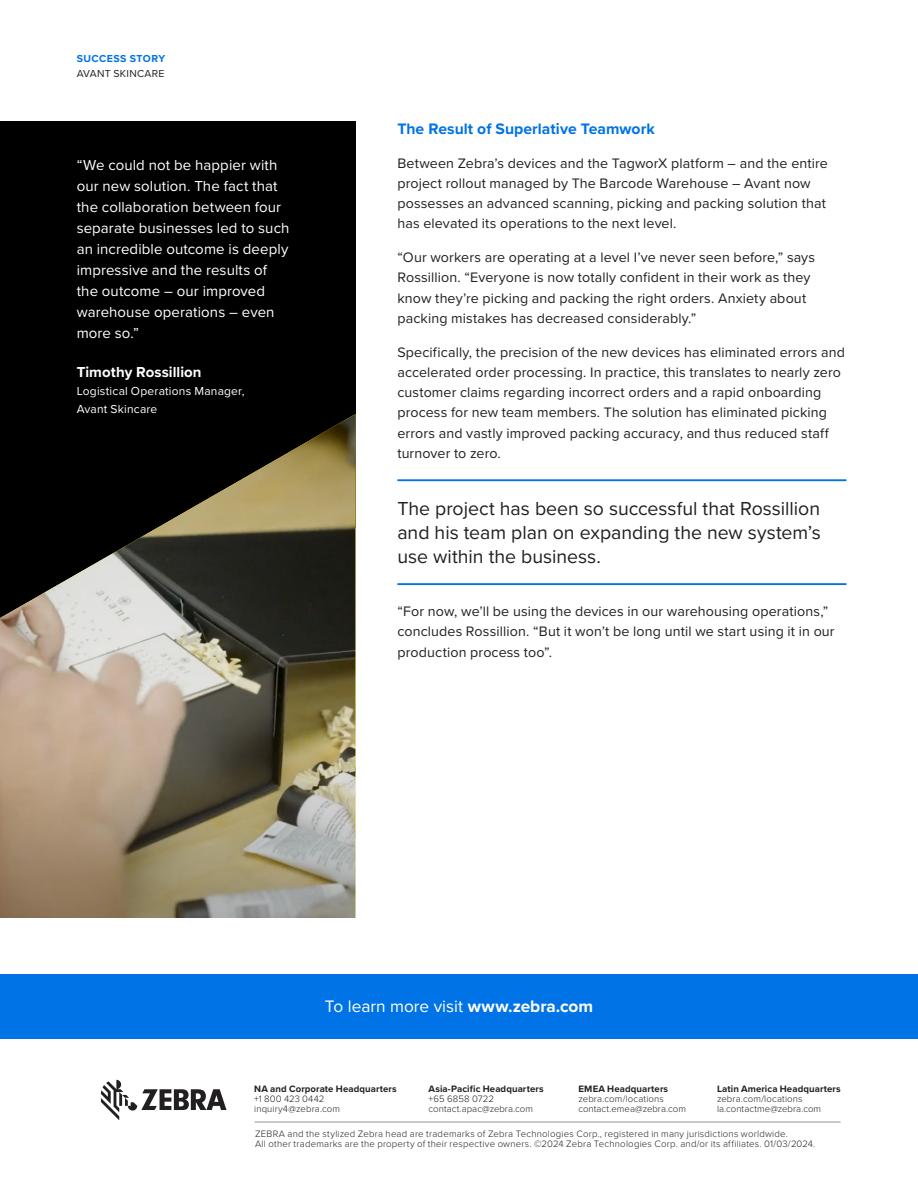
<style>
.page{position:relative;width:918px;height:1188px;background:#fff}
.page>*{position:absolute;margin:0;border:0;box-sizing:border-box;transform-origin:0 0}
.t1{font:19.5px/24px "Proxima Nova";color:#231f20;text-align:justify}
.t2{font:17.25px "Proxima Nova";color:#fff}
.t3{font:700 15.75px "Proxima Nova";color:#0073e6}
.t4{font:15px/21px "Proxima Nova";letter-spacing:.005em;color:#fff}
.t5{font:700 15px "Proxima Nova";color:#fff}
.t6{font:14.25px/20.2px "Proxima Nova";letter-spacing:.01em;color:#231f20}
.t7{font:12px/18px "Proxima Nova";letter-spacing:.015em;color:#fff}
.t8{font:10.5px "Proxima Nova";letter-spacing:.025em;color:#231f20}
.t9{font:700 10.5px "Proxima Nova";letter-spacing:.045em;color:#0073e6}
.t10{font:300 9.6px/10.4px "Proxima Nova";letter-spacing:.02em;color:#231f20}
.t11{font:700 9.6px "Proxima Nova";letter-spacing:.01em;color:#231f20}
.s1{font-weight:700}
</style>
<div class="page">
<div style="left:0;top:122px;width:356px;height:628px;background:#000"></div>
<img style="left:0;top:414px;width:355px;height:504px">
<div style="left:0;top:974px;width:918px;height:64px;background:#0073e6"></div>
<hr style="left:255px;top:1122px;width:586px;height:1px;background:#8e9299">
<svg style="left:101px;top:1080px;width:126px;height:40px"></svg>
<hr style="left:397px;top:479px;width:449px;height:2px;background:#0073e6">
<hr style="left:397px;top:583px;width:449px;height:2px;background:#0073e6">
<p class="t9" style="left:77px;top:51px;width:90px">SUCCESS STORY</p>
<p class="t8" style="left:77px;top:65px;width:89px">AVANT SKINCARE</p>
<p class="t4" style="left:77px;top:154px;width:214px">“We could not be happier with our new solution. The fact that the collaboration between four separate businesses led to such an incredible outcome is deeply impressive and the results of the outcome – our improved warehouse operations – even more so.”</p>
<p class="t5" style="left:77px;top:361px;width:126px">Timothy Rossillion</p>
<p class="t7" style="left:77px;top:382px;width:169px">Logistical Operations Manager,<br>Avant Skincare</p>
<p class="t3" style="left:397px;top:117px;width:259px">The Result of Superlative Teamwork</p>
<p class="t6" style="left:397px;top:152px;width:432px">Between Zebra’s devices and the TagworX platform – and the entire project rollout managed by The Barcode Warehouse – Avant now possesses an advanced scanning, picking and packing solution that has elevated its operations to the next level.</p>
<p class="t6" style="left:397px;top:247px;width:419px">“Our workers are operating at a level I’ve never seen before,” says Rossillion. “Everyone is now totally confident in their work as they know they’re picking and packing the right orders. Anxiety about packing mistakes has decreased considerably.”</p>
<p class="t6" style="left:397px;top:341px;width:449px">Specifically, the precision of the new devices has eliminated errors and accelerated order processing. In practice, this translates to nearly zero customer claims regarding incorrect orders and a rapid onboarding process for new team members. The solution has eliminated picking errors and vastly improved packing accuracy, and thus reduced staff turnover to zero.</p>
<h1 class="t1" style="left:397px;top:496px;width:425px">The project has been so successful that Rossillion and his team plan on expanding the new system’s use within the business.</h1>
<p class="t6" style="left:397px;top:601px;width:439px">“For now, we’ll be using the devices in our warehousing operations,” concludes Rossillion. “But it won’t be long until we start using it in our production process too”.</p>
<p class="t2" style="left:325px;top:993px;width:270px">To learn more visit <span class="s1">www.zebra.com</span></p>
<p class="t11" style="left:717px;top:1081px;width:125px">Latin America Headquarters</p>
<p class="t10" style="left:717px;top:1093px;width:106px">zebra.com/locations la.contactme@zebra.com</p>
<p class="t10" style="left:255px;top:1128px;width:562px">ZEBRA and the stylized Zebra head are trademarks of Zebra Technologies Corp., registered in many jurisdictions worldwide.<br>All other trademarks are the property of their respective owners. ©2024 Zebra Technologies Corp. and/or its affiliates. 01/03/2024.</p>
<p class="t11" style="left:429px;top:1081px;width:117px">Asia-Pacific Headquarters</p>
<p class="t10" style="left:429px;top:1093px;width:106px">+65 6858 0722 contact.apac@zebra.com</p>
<p class="t11" style="left:254px;top:1081px;width:144px">NA and Corporate Headquarters</p>
<p class="t10" style="left:254px;top:1093px;width:87px">+1 800 423 0442 inquiry4@zebra.com</p>
<p class="t11" style="left:578px;top:1081px;width:91px">EMEA Headquarters</p>
<p class="t10" style="left:578px;top:1093px;width:109px">zebra.com/locations contact.emea@zebra.com</p>
</div>
